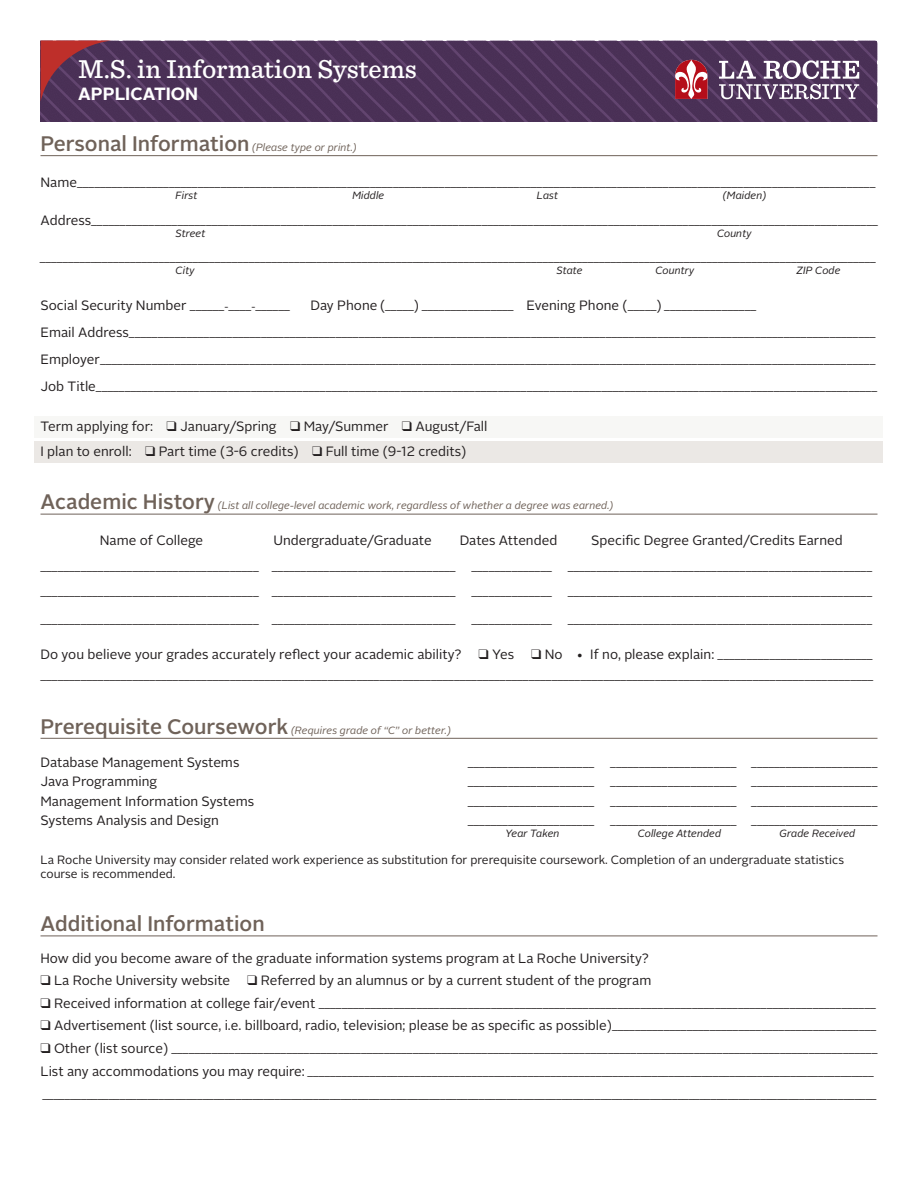
<style>
.page{position:relative;width:918px;height:1188px;background:#fff}
.page>*{position:absolute;margin:0;border:0;box-sizing:border-box;transform-origin:0 0}
.t1{font:500 27px "Sentinel";color:#fff}
.Headers{font:500 21px "Alright Sans";color:#6f6259}
.t2{font:700 17.7px "Alright Sans";color:#fff}
.t3{font:13.5px "Alright Sans";color:#231f20}
.t4{font:12px/14.4px "Alright Sans";color:#231f20}
.t5{font:10.5px "Alright Sans";color:#231f20}
.t6{font:italic 10.5px "Alright Sans";color:#231f20}
.Headers-2{font:italic 10.5px "Alright Sans";color:#6f6259}
.s1{font-weight:500;font-style:normal;font-size:21px}
.s2{font-size:13.5px}
.s3{font-size:10.5px}
.s4{font-style:normal;font-size:13.5px}
</style>
<div class="page">
<img style="left:40px;top:41px;width:838px;height:81px">
<div style="left:35px;top:416px;width:848px;height:21px;background:#f7f7f5"></div>
<div style="left:35px;top:442px;width:848px;height:21px;background:#ebe8e5"></div>
<hr style="left:40px;top:155px;width:838px;height:1px;background:#6f6259">
<hr style="left:40px;top:514px;width:838px;height:1px;background:#6f6259">
<hr style="left:40px;top:738px;width:838px;height:1px;background:#6f6259">
<hr style="left:40px;top:936px;width:838px;height:1px;background:#6f6259">
<svg style="left:41px;top:41px;width:70px;height:61px;background:#6c324d"></svg>
<svg style="left:675px;top:60px;width:35px;height:39px"></svg>
<svg style="left:719px;top:60px;width:140px;height:39px"></svg>
<p class="t1" style="left:78px;top:49px;width:340px">M.S. in Information Systems</p>
<p class="t2" style="left:78px;top:81px;width:122px">APPLICATION</p>
<p class="Headers-2" style="left:40px;top:140px;width:318px"><span class="s1">Personal Information</span> (Please type or print.)</p>
<p class="t5" style="left:40px;top:176px;width:836px"><span class="s2">Name</span>___________________________________________________________________________________________________________________________________________</p>
<p class="t6" style="left:175px;top:188px;width:23px">First</p>
<p class="t6" style="left:352px;top:188px;width:34px">Middle</p>
<p class="t6" style="left:537px;top:188px;width:23px">Last</p>
<p class="t6" style="left:723px;top:188px;width:45px">(Maiden)</p>
<p class="t5" style="left:40px;top:214px;width:839px"><span class="s2">Address</span>_________________________________________________________________________________________________________________________________________</p>
<p class="t6" style="left:175px;top:226px;width:32px">Street</p>
<p class="t6" style="left:717px;top:226px;width:36px">County</p>
<p class="t6" style="left:40px;top:251px;width:838px">____________________________________________________________________________________________________________________________________________________</p>
<p class="t6" style="left:175px;top:263px;width:21px">City</p>
<p class="t6" style="left:557px;top:263px;width:28px">State</p>
<p class="t6" style="left:656px;top:263px;width:40px">Country</p>
<p class="t6" style="left:797px;top:263px;width:46px">ZIP Code</p>
<p class="t3" style="left:40px;top:296px;width:251px">Social Security Number <span class="s3">______-____-______</span></p>
<p class="t5" style="left:310px;top:299px;width:447px"><span class="s2">Day Phone (</span>_____<span class="s2">)</span> ________________ <span class="s2">Evening Phone (</span>_____<span class="s2">)</span> ________________</p>
<p class="t5" style="left:40px;top:326px;width:837px"><span class="s2">Email Address</span>__________________________________________________________________________________________________________________________________</p>
<p class="t5" style="left:40px;top:353px;width:836px"><span class="s2">Employer</span>_______________________________________________________________________________________________________________________________________</p>
<p class="t5" style="left:40px;top:380px;width:838px"><span class="s2">Job Title</span>________________________________________________________________________________________________________________________________________</p>
<p class="t3" style="left:40px;top:417px;width:449px">Term applying for: ❑ January/Spring ❑ May/Summer ❑ August/Fall</p>
<p class="t3" style="left:40px;top:442px;width:427px">I plan to enroll: ❑ Part time (3-6 credits) ❑ Full time (9-12 credits)</p>
<p class="Headers-2" style="left:40px;top:499px;width:575px"><span class="s1">Academic History</span> (List all college-level academic work, regardless of whether a degree was earned.)</p>
<p class="t3" style="left:100px;top:532px;width:105px">Name of College</p>
<p class="t3" style="left:273px;top:532px;width:160px">Undergraduate/Graduate</p>
<p class="t3" style="left:460px;top:532px;width:99px">Dates Attended</p>
<p class="t3" style="left:591px;top:532px;width:253px">Specific Degree Granted/Credits Earned</p>
<p class="t5" style="left:40px;top:560px;width:220px">______________________________________</p>
<p class="t5" style="left:272px;top:560px;width:185px">________________________________</p>
<p class="t5" style="left:471px;top:560px;width:82px">______________</p>
<p class="t5" style="left:568px;top:560px;width:306px">_____________________________________________________</p>
<p class="t5" style="left:40px;top:585px;width:220px">______________________________________</p>
<p class="t5" style="left:272px;top:585px;width:185px">________________________________</p>
<p class="t5" style="left:471px;top:585px;width:82px">______________</p>
<p class="t5" style="left:568px;top:585px;width:306px">_____________________________________________________</p>
<p class="t5" style="left:40px;top:613px;width:220px">______________________________________</p>
<p class="t5" style="left:272px;top:613px;width:185px">________________________________</p>
<p class="t5" style="left:471px;top:613px;width:82px">______________</p>
<p class="t5" style="left:568px;top:613px;width:306px">_____________________________________________________</p>
<p class="t3" style="left:40px;top:645px;width:834px">Do you believe your grades accurately reflect your academic ability? ❑ Yes ❑ No • If no, please explain: <span class="s3">___________________________</span></p>
<p class="t5" style="left:40px;top:670px;width:834px">_________________________________________________________________________________________________________________________________________________</p>
<p class="Headers-2" style="left:40px;top:723px;width:412px"><span class="s1">Prerequisite Coursework</span> (Requires grade of “C” or better.)</p>
<p class="t3" style="left:40px;top:753px;width:200px">Database Management Systems</p>
<p class="t5" style="left:468px;top:756px;width:128px">______________________</p>
<p class="t5" style="left:610px;top:756px;width:128px">______________________</p>
<p class="t5" style="left:751px;top:756px;width:128px">______________________</p>
<p class="t3" style="left:40px;top:772px;width:118px">Java Programming</p>
<p class="t5" style="left:468px;top:775px;width:128px">______________________</p>
<p class="t5" style="left:610px;top:775px;width:128px">______________________</p>
<p class="t5" style="left:751px;top:775px;width:128px">______________________</p>
<p class="t3" style="left:40px;top:792px;width:215px">Management Information Systems</p>
<p class="t5" style="left:468px;top:795px;width:128px">______________________</p>
<p class="t5" style="left:610px;top:795px;width:128px">______________________</p>
<p class="t5" style="left:751px;top:795px;width:128px">______________________</p>
<p class="t3" style="left:40px;top:811px;width:180px">Systems Analysis and Design</p>
<p class="t5" style="left:468px;top:814px;width:128px">______________________</p>
<p class="t5" style="left:610px;top:814px;width:128px">______________________</p>
<p class="t5" style="left:751px;top:814px;width:128px">______________________</p>
<p class="t6" style="left:505px;top:826px;width:56px">Year Taken</p>
<p class="t6" style="left:638px;top:826px;width:85px">College Attended</p>
<p class="t6" style="left:780px;top:826px;width:77px">Grade Received</p>
<p class="t4" style="left:40px;top:852px;width:805px">La Roche University may consider related work experience as substitution for prerequisite coursework. Completion of an undergraduate statistics course is recommended.</p>
<p class="Headers" style="left:40px;top:909px;width:226px">Additional Information</p>
<p class="t3" style="left:40px;top:949px;width:610px">How did you become aware of the graduate information systems program at La Roche University?</p>
<p class="t3" style="left:40px;top:971px;width:612px">❑ La Roche University website ❑ Referred by an alumnus or by a current student of the program</p>
<p class="t5" style="left:40px;top:997px;width:837px">❑ <span class="s2">Received information at college fair/event</span> _________________________________________________________________________________________________</p>
<p class="t3" style="left:40px;top:1016px;width:837px">❑ Advertisement (list source, i.e. billboard, radio, television; please be as specific as possible)<span class="s3">______________________________________________</span></p>
<p class="t5" style="left:40px;top:1042px;width:839px">❑ <span class="s2">Other (list source)</span> ___________________________________________________________________________________________________________________________</p>
<p class="t6" style="left:40px;top:1066px;width:835px"><span class="s4">List any accommodations you may require:</span> _____________________________________________________________________________________________________</p>
<p class="t6" style="left:43px;top:1088px;width:836px">_______________________________________________________________________________________________________________________________________________________</p>
</div>
